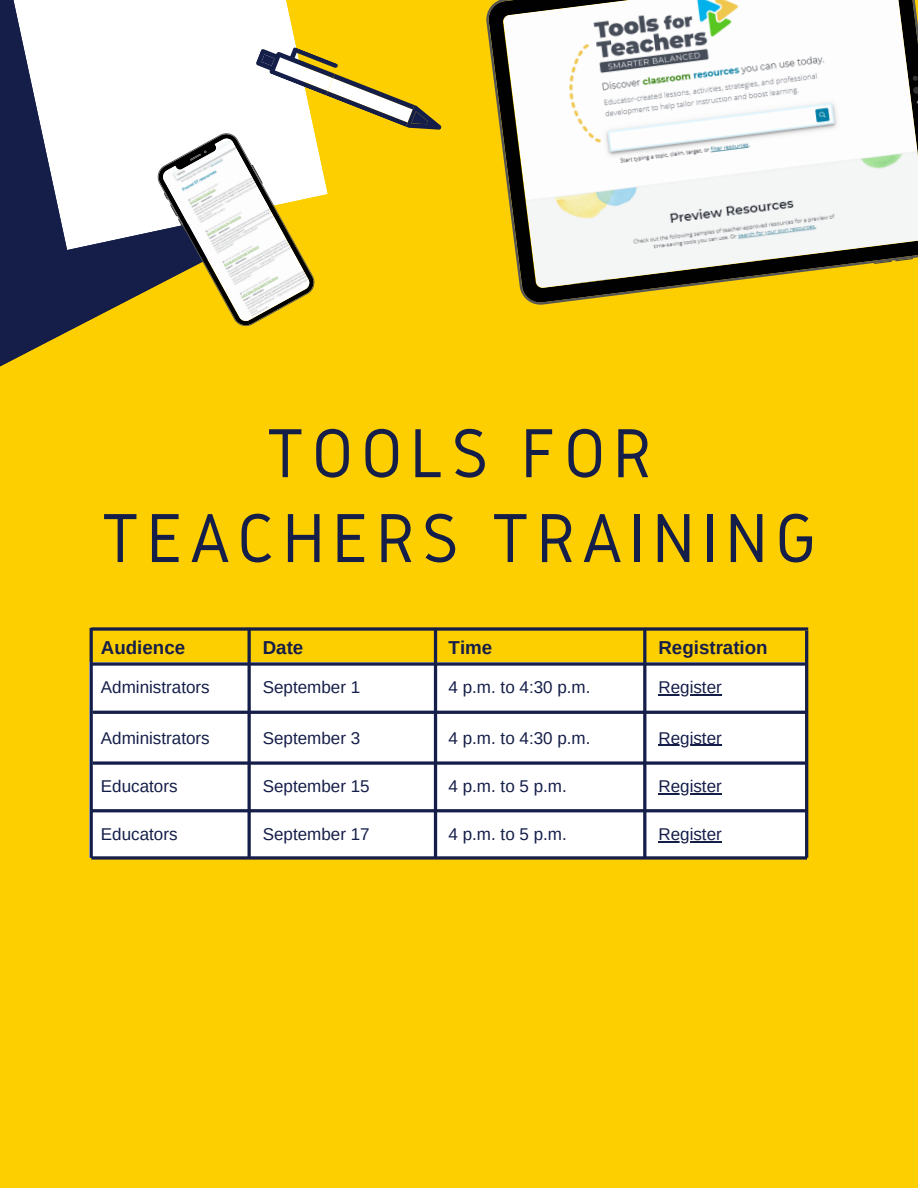
<style>
.page{position:relative;width:918px;height:1188px;background:#fecf00}
.page>*{position:absolute;margin:0;border:0;box-sizing:border-box;transform-origin:0 0}
.t1{font:72px/84.9px "Gidole";letter-spacing:.1em;color:#151e49;text-align:center}
.t2{font:700 18.75px "Arimo";color:#151e49}
.t3{font:16.95px "Arimo";color:#151e49}
</style>
<div class="page">
<svg style="left:0;top:250px;width:153px;height:117px;fill:#151e49"></svg>
<svg style="left:0;top:0;width:294px;height:250px;background:#c3c6d0"></svg>
<svg style="left:153px;top:36px;width:289px;height:291px"></svg>
<svg style="left:486px;top:0;width:188px;height:305px"></svg>
<img style="left:503px;top:0;width:415px;height:288px">
<svg style="left:912px;top:76px;width:6px;height:18px"></svg>
<svg style="left:874px;top:258px;width:39px;height:6px"></svg>
<svg style="left:90px;top:627px;width:718px;height:233px;background:#e7e1c9"></svg>
<hr style="left:658px;top:694px;width:64px;height:2px;background:#151e49">
<hr style="left:658px;top:745px;width:64px;height:1px;background:#151e49">
<hr style="left:658px;top:793px;width:64px;height:2px;background:#151e49">
<hr style="left:658px;top:841px;width:64px;height:1px;background:#151e49">
<h1 class="t1" style="left:101px;top:410px;width:717px">TOOLS FOR<br>TEACHERS TRAINING</h1>
<p class="t2" style="left:101px;top:637px;width:86px">Audience</p>
<p class="t3" style="left:101px;top:678px;width:110px">Administrators</p>
<p class="t2" style="left:449px;top:637px;width:45px">Time</p>
<p class="t2" style="left:658px;top:637px;width:111px">Registration</p>
<p class="t3" style="left:449px;top:678px;width:143px">4 p.m. to 4:30 p.m.</p>
<p class="t2" style="left:263px;top:637px;width:42px">Date</p>
<p class="t3" style="left:263px;top:678px;width:99px">September 1</p>
<p class="t3" style="left:658px;top:678px;width:65px">Register</p>
<p class="t3" style="left:101px;top:728px;width:110px">Administrators</p>
<p class="t3" style="left:263px;top:728px;width:99px">September 3</p>
<p class="t3" style="left:449px;top:728px;width:143px">4 p.m. to 4:30 p.m.</p>
<p class="t3" style="left:658px;top:728px;width:65px">Register</p>
<p class="t3" style="left:101px;top:777px;width:78px">Educators</p>
<p class="t3" style="left:263px;top:777px;width:108px">September 15</p>
<p class="t3" style="left:449px;top:777px;width:120px">4 p.m. to 5 p.m.</p>
<p class="t3" style="left:658px;top:777px;width:65px">Register</p>
<p class="t3" style="left:101px;top:824px;width:78px">Educators</p>
<p class="t3" style="left:263px;top:824px;width:108px">September 17</p>
<p class="t3" style="left:449px;top:824px;width:120px">4 p.m. to 5 p.m.</p>
<p class="t3" style="left:658px;top:824px;width:65px">Register</p>
</div>
